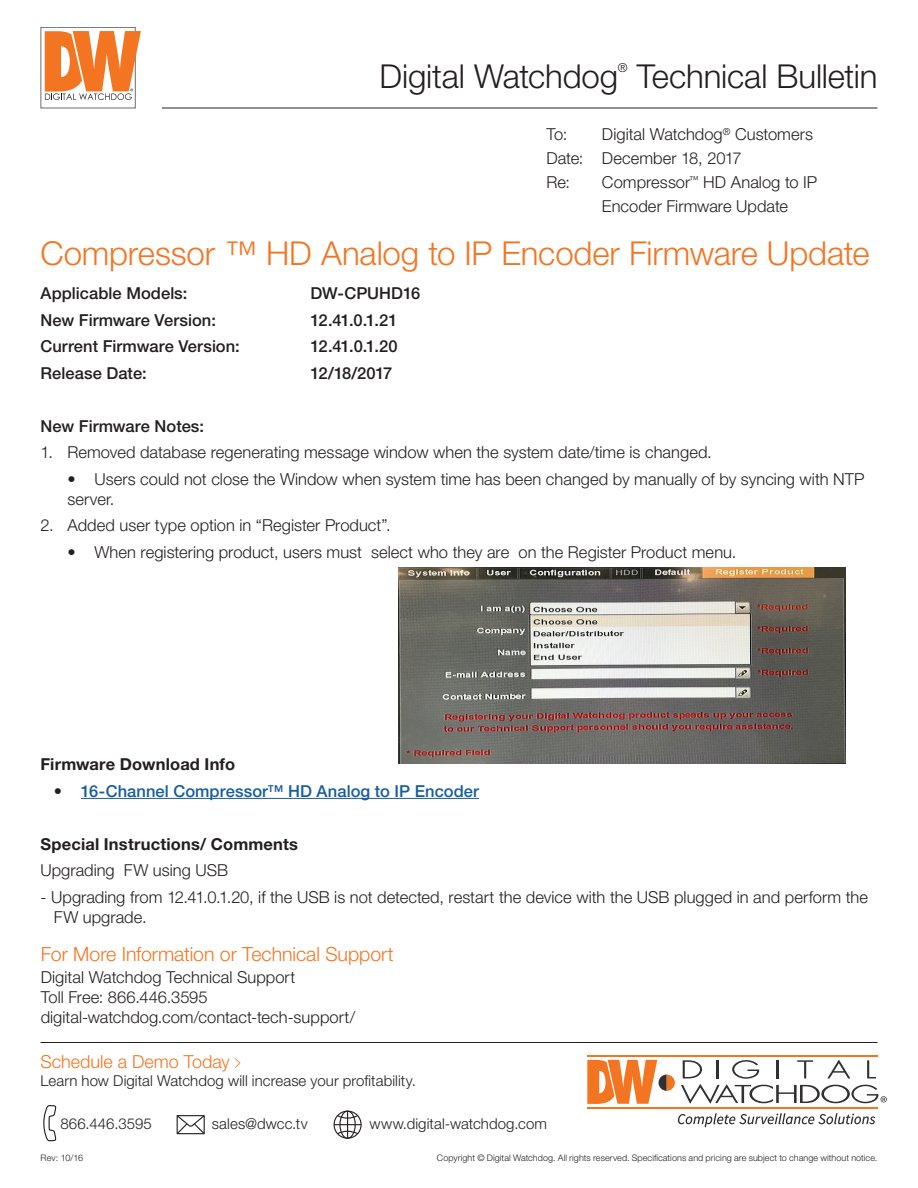
<style>
.page{position:relative;width:918px;height:1188px;background:#fff}
.page>*{position:absolute;margin:0;border:0;box-sizing:border-box;transform-origin:0 0}
.t1{font:300 33px "Helvetica Neue LT Std";letter-spacing:-.005em;color:#f47521}
.t2{font:300 33px "Helvetica Neue LT Std";letter-spacing:-.005em;color:#231f20}
.t3{font:300 19.5px "Helvetica Neue LT Std";color:#f47521}
.t4{font:300 18px "Helvetica Neue LT Std";color:#f47521}
.t5{font:300 16.5px/19.8px "Helvetica Neue LT Std";color:#231f20}
.t6{font:500 16.5px "Helvetica Neue LT Std";letter-spacing:.005em;color:#231f20}
.t7{font:700 16.5px "Helvetica Neue LT Std";letter-spacing:.01em;color:#231f20}
.t8{font:500 16.5px "Helvetica Neue LT Std";letter-spacing:.005em;color:#175d9e}
.t9{font:300 15px "Helvetica Neue LT Std";letter-spacing:.005em;color:#231f20}
.t10{font:300 12.3px "Helvetica Neue LT Std";color:#231f20}
.t11{font:300 9px "Helvetica Neue LT Std";letter-spacing:.01em;color:#231f20}
.s1{color:#231f20}
.s2{font-size:19.5px}
</style>
<div class="page">
<hr style="left:81px;top:798px;width:398px;height:1px;background:#175d9e">
<hr style="left:40px;top:1042px;width:838px;height:1px;background:#231f20">
<hr style="left:162px;top:108px;width:716px;height:1px;background:#231f20">
<svg style="left:678px;top:1113px;width:197px;height:14px"></svg>
<svg style="left:587px;top:1060px;width:88px;height:44px"></svg>
<hr style="left:587px;top:1107px;width:291px;height:2px;background:#f47521">
<hr style="left:587px;top:1055px;width:291px;height:2px;background:#f47521">
<svg style="left:681px;top:1060px;width:206px;height:44px"></svg>
<svg style="left:176px;top:1115px;width:29px;height:20px"></svg>
<svg style="left:43px;top:1105px;width:14px;height:37px"></svg>
<div style="left:334px;top:1111px;width:28px;height:28px;border:1px solid #231f20;border-radius:50%"></div>
<svg style="left:334px;top:1111px;width:27px;height:27px"></svg>
<div style="left:339px;top:1111px;width:17px;height:28px;border:1px solid #231f20;border-radius:50%"></div>
<div style="left:41px;top:27px;width:95px;height:81px;border:1px solid #6c6d70"></div>
<svg style="left:45px;top:31px;width:96px;height:69px"></svg>
<img style="left:399px;top:568px;width:447px;height:196px">
<h1 class="t2" style="left:380px;top:56px;width:240px">Digital Watchdog</h1>
<p class="t10" style="left:618px;top:60px;width:11px">®</p>
<h1 class="t2" style="left:637px;top:56px;width:242px">Technical Bulletin</h1>
<p class="t5" style="left:546px;top:122px;width:268px;line-height:24px;text-indent:55px">Digital Watchdog<sup>®</sup> Customers<br>Date: December 18, 2017<br>Re:</p>
<p class="t5" style="left:546px;top:124px;width:22px">To:</p>
<p class="t5" style="left:602px;top:170px;width:217px;line-height:24px">Compressor<sup>™</sup> HD Analog to IP<br>Encoder Firmware Update</p>
<h1 class="t1" style="left:40px;top:233px;width:831px">Compressor ™ HD Analog to IP Encoder Firmware Update</h1>
<p class="t6" style="left:40px;top:283px;width:148px">Applicable Models:</p>
<p class="t6" style="left:311px;top:283px;width:111px">DW-CPUHD16</p>
<p class="t6" style="left:40px;top:310px;width:177px">New Firmware Version:</p>
<p class="t6" style="left:311px;top:310px;width:89px">12.41.0.1.21</p>
<p class="t6" style="left:40px;top:336px;width:201px">Current Firmware Version:</p>
<p class="t6" style="left:311px;top:336px;width:89px">12.41.0.1.20</p>
<p class="t6" style="left:40px;top:363px;width:108px">Release Date:</p>
<p class="t6" style="left:311px;top:363px;width:83px">12/18/2017</p>
<p class="t6" style="left:40px;top:416px;width:165px">New Firmware Notes:</p>
<p class="t5" style="left:40px;top:442px;width:673px">1. Removed database regenerating message window when the system date/time is changed.</p>
<p class="t5" style="left:67px;top:469px;width:799px">• Users could not close the Window when system time has been changed by manually of by syncing with NTP server.</p>
<p class="t5" style="left:40px;top:515px;width:352px">2. Added user type option in “Register Product”.</p>
<p class="t5" style="left:68px;top:542px;width:670px">• When registering product, users must select who they are on the Register Product menu.</p>
<p class="t7" style="left:41px;top:754px;width:196px">Firmware Download Info</p>
<p class="t8" style="left:54px;top:781px;width:427px"><span class="s1">•</span> 16-Channel Compressor™ HD Analog to IP Encoder</p>
<p class="t7" style="left:40px;top:834px;width:259px">Special Instructions/ Comments</p>
<p class="t5" style="left:40px;top:860px;width:189px">Upgrading FW using USB</p>
<p class="t5" style="left:54px;top:887px;width:816px;text-indent:-13px">- Upgrading from 12.41.0.1.20, if the USB is not detected, restart the device with the USB plugged in and perform the<br>FW upgrade.</p>
<p class="t3" style="left:41px;top:942px;width:354px">For More Information or Technical Support</p>
<p class="t5" style="left:41px;top:967px;width:316px">Digital Watchdog Technical Support<br>Toll Free: 866.446.3595 digital-watchdog.com/contact-tech-support/</p>
<p class="t4" style="left:40px;top:1051px;width:202px">Schedule a Demo Today <span class="s2">&gt;</span></p>
<p class="t9" style="left:40px;top:1071px;width:377px">Learn how Digital Watchdog will increase your profitability.</p>
<p class="t9" style="left:60px;top:1114px;width:93px">866.446.3595</p>
<p class="t9" style="left:212px;top:1114px;width:97px">sales@dwcc.tv</p>
<p class="t9" style="left:369px;top:1114px;width:179px">www.digital-watchdog.com</p>
<p class="t11" style="left:40px;top:1152px;width:44px">Rev: 10/16</p>
<p class="t11" style="left:437px;top:1152px;width:442px">Copyright © Digital Watchdog. All rights reserved. Specifications and pricing are subject to change without notice.</p>
</div>
